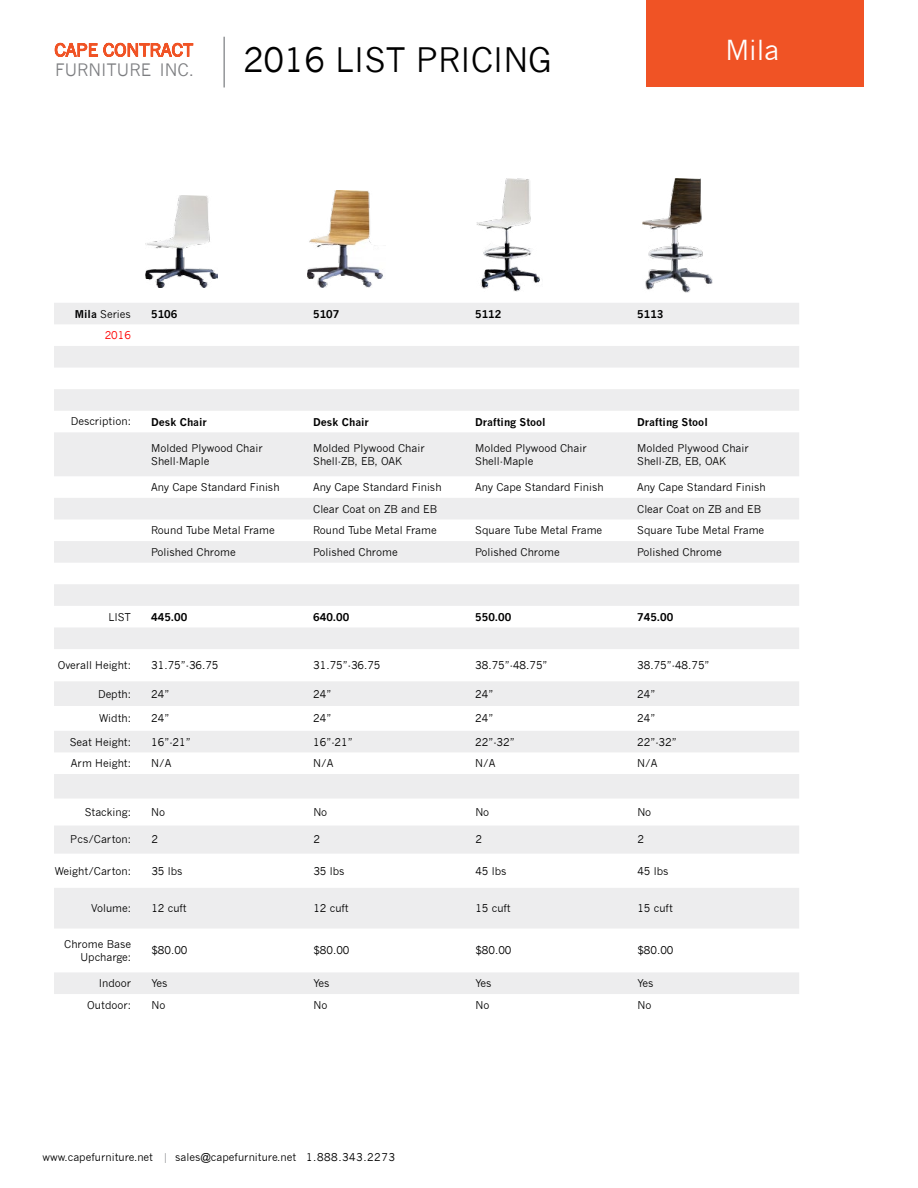
<style>
.page{position:relative;width:918px;height:1188px;background:#fff}
.page>*{position:absolute;margin:0;border:0;box-sizing:border-box;transform-origin:0 0}
.t1{font:33px "News Gothic";letter-spacing:-.005em;color:#000}
.t2{font:27px "News Gothic";color:#fff}
.t3{font:16.8px "News Gothic";color:#7d7e81}
.t4{font:10.5px/12.6px "News Gothic";color:#000}
.t5{font:700 10.5px "News Gothic";color:#000}
.t6{font:10.5px "News Gothic";color:#f00}
.s1{font-weight:700}
.s2{color:#939598}
</style>
<div class="page">
<svg style="left:55px;top:43px;width:43px;height:14px"></svg>
<svg style="left:104px;top:42px;width:89px;height:15px"></svg>
<hr style="left:223px;top:37px;width:2px;height:50px;background:#939598">
<div style="left:647px;top:0;width:217px;height:87px;background:#f05325"></div>
<svg style="left:54px;top:303px;width:745px;height:691px;fill:#efeff0"></svg>
<img style="left:146px;top:195px;width:71px;height:93px">
<img style="left:308px;top:191px;width:75px;height:97px">
<img style="left:643px;top:178px;width:69px;height:114px">
<img style="left:476px;top:179px;width:64px;height:112px">
<h3 class="t3" style="left:55px;top:60px;width:141px">FURNITURE INC.</h3>
<h1 class="t1" style="left:243px;top:41px;width:310px">2016 LIST PRICING</h1>
<h2 class="t2" style="left:726px;top:35px;width:55px">Mila</h2>
<p class="t4" style="left:75px;top:307px;width:58px"><span class="s1">Mila</span> Series</p>
<p class="t5" style="left:151px;top:307px;width:28px">5106</p>
<p class="t5" style="left:313px;top:307px;width:28px">5107</p>
<p class="t5" style="left:475px;top:307px;width:28px">5112</p>
<p class="t5" style="left:637px;top:307px;width:28px">5113</p>
<p class="t6" style="left:105px;top:329px;width:28px">2016</p>
<p class="t4" style="left:71px;top:415px;width:62px">Description:</p>
<p class="t5" style="left:151px;top:415px;width:57px">Desk Chair</p>
<p class="t5" style="left:313px;top:415px;width:57px">Desk Chair</p>
<p class="t5" style="left:475px;top:415px;width:72px">Drafting Stool</p>
<p class="t5" style="left:637px;top:415px;width:72px">Drafting Stool</p>
<p class="t4" style="left:151px;top:442px;width:113px">Molded Plywood Chair<br>Shell-Maple</p>
<p class="t4" style="left:313px;top:442px;width:113px">Molded Plywood Chair<br>Shell-ZB, EB, OAK</p>
<p class="t4" style="left:475px;top:442px;width:113px">Molded Plywood Chair<br>Shell-Maple</p>
<p class="t4" style="left:637px;top:442px;width:113px">Molded Plywood Chair<br>Shell-ZB, EB, OAK</p>
<p class="t4" style="left:151px;top:481px;width:130px">Any Cape Standard Finish</p>
<p class="t4" style="left:313px;top:481px;width:130px">Any Cape Standard Finish</p>
<p class="t4" style="left:475px;top:481px;width:130px">Any Cape Standard Finish</p>
<p class="t4" style="left:637px;top:481px;width:130px">Any Cape Standard Finish</p>
<p class="t4" style="left:313px;top:502px;width:125px">Clear Coat on ZB and EB</p>
<p class="t4" style="left:637px;top:502px;width:125px">Clear Coat on ZB and EB</p>
<p class="t4" style="left:151px;top:524px;width:125px">Round Tube Metal Frame</p>
<p class="t4" style="left:313px;top:524px;width:125px">Round Tube Metal Frame</p>
<p class="t4" style="left:475px;top:524px;width:129px">Square Tube Metal Frame</p>
<p class="t4" style="left:637px;top:524px;width:129px">Square Tube Metal Frame</p>
<p class="t4" style="left:151px;top:546px;width:86px">Polished Chrome</p>
<p class="t4" style="left:313px;top:546px;width:86px">Polished Chrome</p>
<p class="t4" style="left:475px;top:546px;width:86px">Polished Chrome</p>
<p class="t4" style="left:637px;top:546px;width:86px">Polished Chrome</p>
<p class="t4" style="left:108px;top:610px;width:24px">LIST</p>
<p class="t5" style="left:151px;top:610px;width:38px">445.00</p>
<p class="t5" style="left:313px;top:610px;width:38px">640.00</p>
<p class="t5" style="left:475px;top:610px;width:38px">550.00</p>
<p class="t5" style="left:637px;top:610px;width:38px">745.00</p>
<p class="t4" style="left:58px;top:659px;width:75px">Overall Height:</p>
<p class="t4" style="left:151px;top:659px;width:69px">31.75”-36.75</p>
<p class="t4" style="left:313px;top:659px;width:69px">31.75”-36.75</p>
<p class="t4" style="left:475px;top:659px;width:74px">38.75”-48.75”</p>
<p class="t4" style="left:637px;top:659px;width:74px">38.75”-48.75”</p>
<p class="t4" style="left:98px;top:687px;width:34px">Depth:</p>
<p class="t4" style="left:151px;top:687px;width:20px">24”</p>
<p class="t4" style="left:313px;top:687px;width:20px">24”</p>
<p class="t4" style="left:475px;top:687px;width:20px">24”</p>
<p class="t4" style="left:637px;top:687px;width:20px">24”</p>
<p class="t4" style="left:99px;top:712px;width:33px">Width:</p>
<p class="t4" style="left:151px;top:712px;width:20px">24”</p>
<p class="t4" style="left:313px;top:712px;width:20px">24”</p>
<p class="t4" style="left:475px;top:712px;width:20px">24”</p>
<p class="t4" style="left:637px;top:712px;width:20px">24”</p>
<p class="t4" style="left:70px;top:735px;width:63px">Seat Height:</p>
<p class="t4" style="left:151px;top:735px;width:41px">16”-21”</p>
<p class="t4" style="left:313px;top:735px;width:41px">16”-21”</p>
<p class="t4" style="left:475px;top:735px;width:41px">22”-32”</p>
<p class="t4" style="left:637px;top:735px;width:41px">22”-32”</p>
<p class="t4" style="left:71px;top:757px;width:62px">Arm Height:</p>
<p class="t4" style="left:151px;top:757px;width:22px">N/A</p>
<p class="t4" style="left:313px;top:757px;width:22px">N/A</p>
<p class="t4" style="left:475px;top:757px;width:22px">N/A</p>
<p class="t4" style="left:637px;top:757px;width:22px">N/A</p>
<p class="t4" style="left:85px;top:806px;width:48px">Stacking:</p>
<p class="t4" style="left:151px;top:806px;width:15px">No</p>
<p class="t4" style="left:313px;top:806px;width:15px">No</p>
<p class="t4" style="left:475px;top:806px;width:15px">No</p>
<p class="t4" style="left:637px;top:806px;width:15px">No</p>
<p class="t4" style="left:70px;top:833px;width:62px">Pcs/Carton:</p>
<p class="t4" style="left:151px;top:833px;width:8px">2</p>
<p class="t4" style="left:313px;top:833px;width:8px">2</p>
<p class="t4" style="left:475px;top:833px;width:8px">2</p>
<p class="t4" style="left:637px;top:833px;width:8px">2</p>
<p class="t4" style="left:55px;top:865px;width:78px">Weight/Carton:</p>
<p class="t4" style="left:151px;top:865px;width:33px">35 lbs</p>
<p class="t4" style="left:313px;top:865px;width:33px">35 lbs</p>
<p class="t4" style="left:475px;top:865px;width:33px">45 lbs</p>
<p class="t4" style="left:637px;top:865px;width:33px">45 lbs</p>
<p class="t4" style="left:91px;top:902px;width:41px">Volume:</p>
<p class="t4" style="left:151px;top:902px;width:37px">12 cuft</p>
<p class="t4" style="left:313px;top:902px;width:37px">12 cuft</p>
<p class="t4" style="left:475px;top:902px;width:37px">15 cuft</p>
<p class="t4" style="left:637px;top:902px;width:37px">15 cuft</p>
<p class="t4" style="left:64px;top:938px;width:68px;text-align:right">Chrome Base<br>Upcharge:</p>
<p class="t4" style="left:151px;top:944px;width:38px">$80.00</p>
<p class="t4" style="left:313px;top:944px;width:38px">$80.00</p>
<p class="t4" style="left:475px;top:944px;width:38px">$80.00</p>
<p class="t4" style="left:637px;top:944px;width:38px">$80.00</p>
<p class="t4" style="left:99px;top:977px;width:34px">Indoor</p>
<p class="t4" style="left:151px;top:977px;width:18px">Yes</p>
<p class="t4" style="left:313px;top:977px;width:18px">Yes</p>
<p class="t4" style="left:475px;top:977px;width:18px">Yes</p>
<p class="t4" style="left:637px;top:977px;width:18px">Yes</p>
<p class="t4" style="left:87px;top:999px;width:45px">Outdoor:</p>
<p class="t4" style="left:151px;top:999px;width:15px">No</p>
<p class="t4" style="left:313px;top:999px;width:15px">No</p>
<p class="t4" style="left:475px;top:999px;width:15px">No</p>
<p class="t4" style="left:637px;top:999px;width:15px">No</p>
<p class="t4" style="left:42px;top:1151px;width:354px">www.capefurniture.net <span class="s2">|</span> sales@capefurniture.net 1.888.343.2273</p>
</div>
